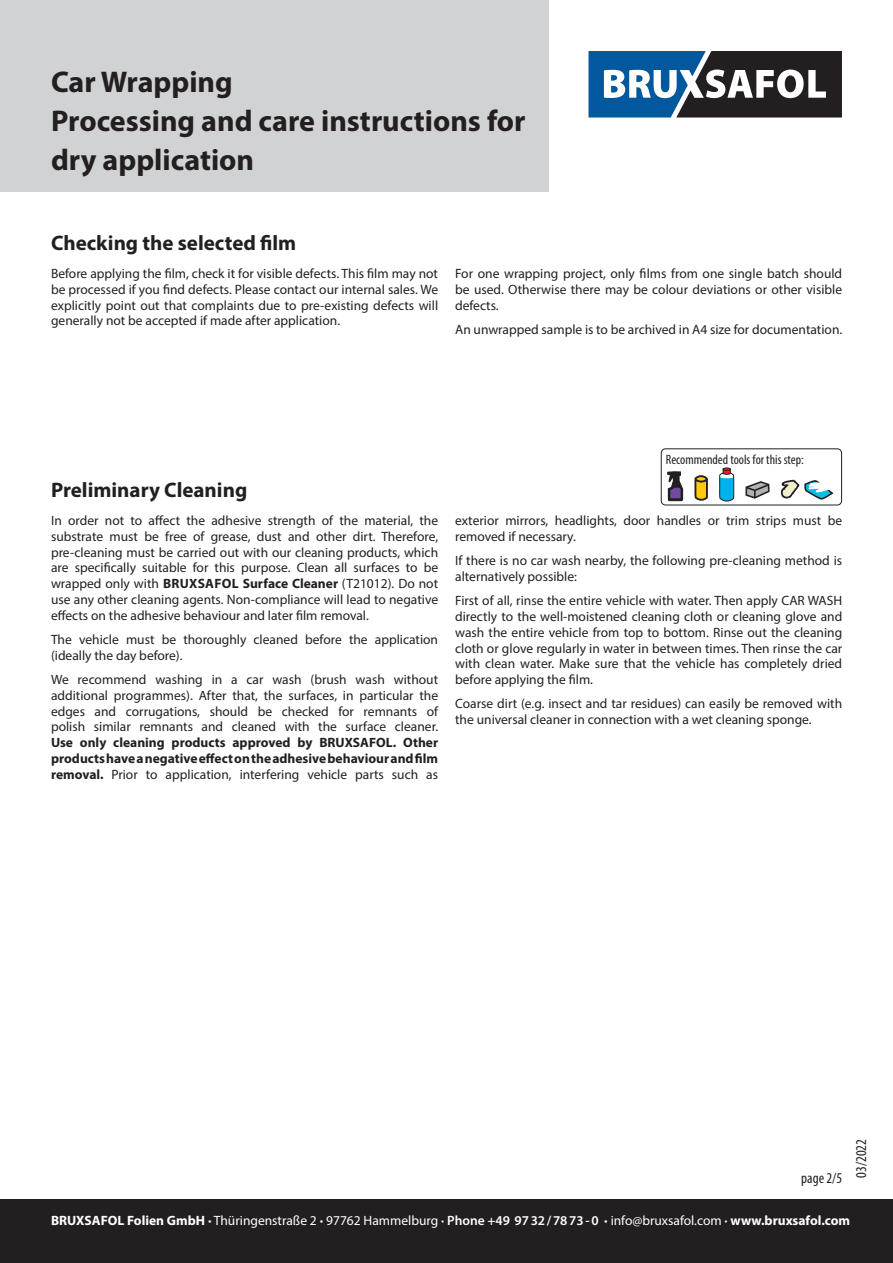
<style>
.page{position:relative;width:893px;height:1263px;background:#fff}
.page>*{position:absolute;margin:0;border:0;box-sizing:border-box;transform-origin:0 0}
.t1{font:700 30px/39px "Myriad Pro";color:#231f20}
.t2{font:700 21px "Myriad Pro";color:#231f20}
.t3{font:condensed 15px "Myriad Pro";color:#231f20}
.t4{font:13.5px/15.8px "Myriad Pro";color:#231f20;text-align:justify}
.t5{font:700 13.5px/15.8px "Myriad Pro";color:#231f20;text-align:justify}
.t6{font:13.5px "Myriad Pro";color:#fff}
.t7{font:condensed 13.5px "Myriad Pro";color:#231f20}
.s1{font-weight:700}
.s2{font-weight:400}
.s3{font-weight:600}
</style>
<div class="page">
<div style="left:0;top:1199px;width:893px;height:64px;background:#231f20"></div>
<div style="left:0;top:0;width:549px;height:191px;background:#d1d2d4"></div>
<svg style="left:588px;top:51px;width:254px;height:67px"></svg>
<div style="left:661px;top:448px;width:181px;height:57px;border:1px solid #231f20;border-radius:4px"></div>
<svg style="left:666px;top:448px;width:18px;height:54px"></svg>
<svg style="left:745px;top:481px;width:25px;height:18px"></svg>
<svg style="left:694px;top:475px;width:14px;height:26px"></svg>
<svg style="left:719px;top:467px;width:15px;height:39px"></svg>
<svg style="left:781px;top:479px;width:53px;height:21px"></svg>
<h1 class="t1" style="left:51px;top:61px;width:476px">Car Wrapping<br>Processing and care instructions for dry application</h1>
<h2 class="t2" style="left:51px;top:229px;width:247px">Checking the selected film</h2>
<p class="t4" style="left:51px;top:266px;width:389px">Before applying the film, check it for visible defects. This film may not be processed if you find defects. Please contact our internal sales. We explicitly point out that complaints due to pre-existing defects will generally not be accepted if made after application.</p>
<p class="t4" style="left:455px;top:266px;width:389px">For one wrapping project, only films from one single batch should be used. Otherwise there may be colour deviations or other visible defects.</p>
<p class="t4" style="left:455px;top:321px;width:389px">An unwrapped sample is to be archived in A4 size for documentation.</p>
<h2 class="t2" style="left:51px;top:476px;width:198px">Preliminary Cleaning</h2>
<p class="t4" style="left:51px;top:513px;width:389px">In order not to affect the adhesive strength of the material, the substrate must be free of grease, dust and other dirt. Therefore, pre-cleaning must be carried out with our cleaning products, which are specifically suitable for this purpose. Clean all surfaces to be wrapped only with <span class="s1">BRUXSAFOL Surface Cleaner</span> (T21012). Do not use any other cleaning agents. Non-compliance will lead to negative effects on the adhesive behaviour and later film removal.</p>
<p class="t4" style="left:51px;top:631px;width:389px">The vehicle must be thoroughly cleaned before the application (ideally the day before).</p>
<p class="t4" style="left:51px;top:671px;width:389px">We recommend washing in a car wash (brush wash without additional programmes). After that, the surfaces, in particular the edges and corrugations, should be checked for remnants of polish similar remnants and cleaned with the surface cleaner.</p>
<p class="t5" style="left:51px;top:734px;width:389px">Use only cleaning products approved by BRUXSAFOL. Other products have a negative effect on the adhesive behaviour and film removal. <span class="s2">Prior to application, interfering vehicle parts such as</span></p>
<p class="t7" style="left:666px;top:451px;width:139px">Recommended tools for this step:</p>
<p class="t4" style="left:455px;top:513px;width:389px">exterior mirrors, headlights, door handles or trim strips must be removed if necessary.</p>
<p class="t4" style="left:455px;top:553px;width:389px">If there is no car wash nearby, the following pre-cleaning method is alternatively possible:</p>
<p class="t4" style="left:455px;top:593px;width:389px">First of all, rinse the entire vehicle with water. Then apply CAR WASH directly to the well-moistened cleaning cloth or cleaning glove and wash the entire vehicle from top to bottom. Rinse out the cleaning cloth or glove regularly in water in between times. Then rinse the car with clean water. Make sure that the vehicle has completely dried before applying the film.</p>
<p class="t4" style="left:455px;top:696px;width:389px">Coarse dirt (e.g. insect and tar residues) can easily be removed with the universal cleaner in connection with a wet cleaning sponge.</p>
<p class="t3" style="left:852px;top:1178px;width:40px;rotate:-90deg">03/2022</p>
<p class="t3" style="left:801px;top:1169px;width:42px">page 2/5</p>
<p class="t6" style="left:51px;top:1212px;width:801px"><span class="s1">BRUXSAFOL Folien GmbH ·</span> Thüringenstraße 2 <span class="s1">·</span> 97762 Hammelburg <span class="s3">· Phone +49 9732/7873-0</span> <span class="s1">·</span> info@bruxsafol.com <span class="s3">·</span> <span class="s1">www.bruxsafol.com</span></p>
</div>
